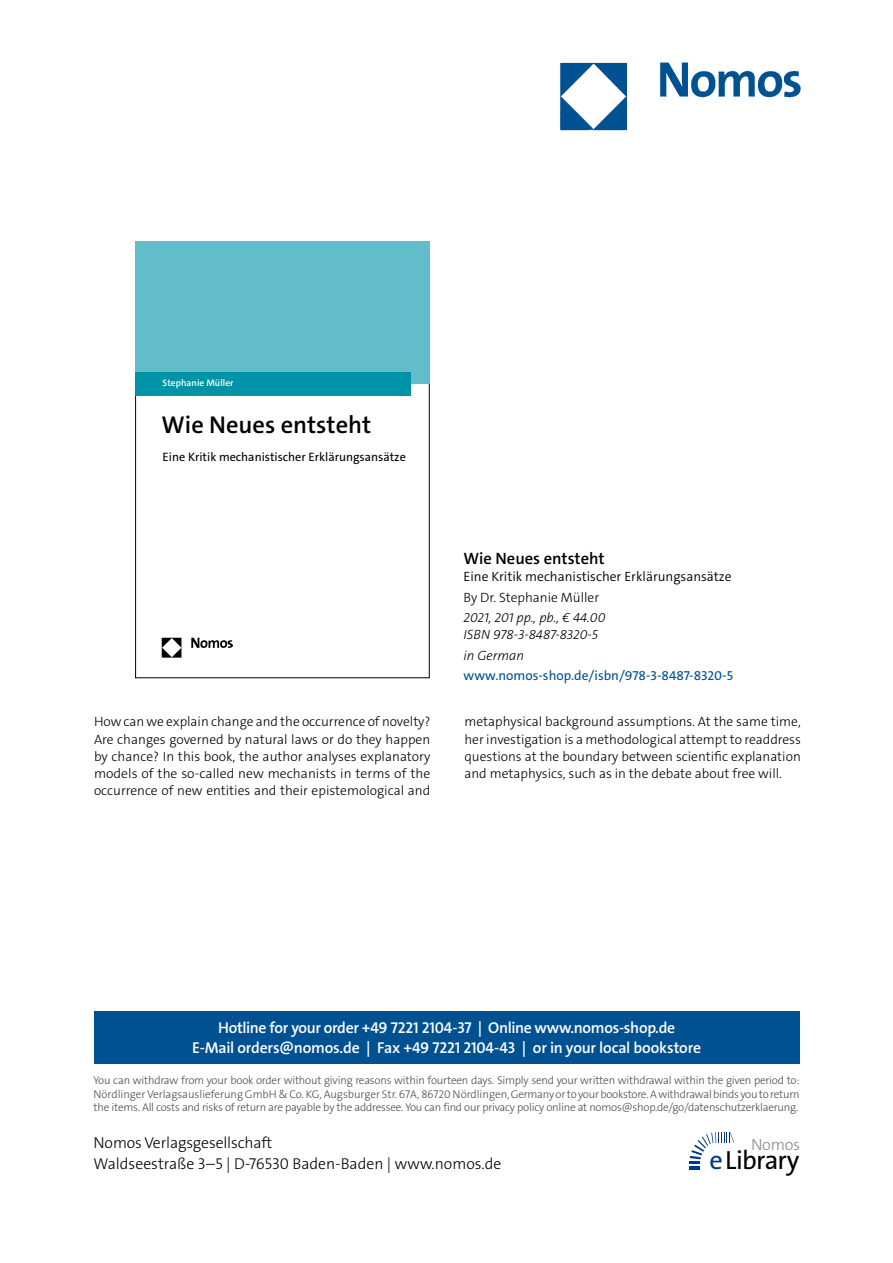
<style>
.page{position:relative;width:893px;height:1263px;background:#fff}
.page>*{position:absolute;margin:0;border:0;box-sizing:border-box;transform-origin:0 0}
.t1{font:26.4px "The Sans Os F";letter-spacing:-.03em;color:#000}
.t2{font:600 24.45px "The Sans C5";color:#000}
.t3{font:600 16.5px "The Sans C5";color:#000}
.t4{font:300 16.2px "The Sans Os F";letter-spacing:-.02em;color:#87888a}
.t5{font:600 15.75px/21px "The Sans Os F";letter-spacing:-.02em;color:#fff;text-align:center}
.t6{font:300 15.75px/21px "The Sans Os F";color:#000}
.t7{font:300 13.5px/17.2px "The Sans C5";color:#000;text-align:justify}
.t8{font:italic 300 13.5px/16.5px "The Sans C5";color:#000}
.t9{font:300 13.5px "The Sans C5";color:#000}
.t10{font:13.5px "The Sans C5";color:#005192}
.t11{font:12.15px "The Sans C5";color:#000}
.t12{font:300 11.25px/13.5px "The Sans Os F";letter-spacing:-.02em;color:#4b4b4d;text-align:justify}
.t13{font:600 9.45px "The Sans C5";color:#fff}
.s1{color:#003882}
</style>
<div class="page">
<div style="left:94px;top:1011px;width:705px;height:52px;background:#005192"></div>
<hr style="left:689px;top:1166px;width:11px;height:4px;background:#003882">
<svg style="left:689px;top:1132px;width:45px;height:32px"></svg>
<img style="left:559px;top:62px;width:242px;height:69px">
<div style="left:135px;top:242px;width:295px;height:142px;background:#62bcc9"></div>
<div style="left:135px;top:372px;width:275px;height:24px;background:#0092a7"></div>
<img style="left:162px;top:637px;width:70px;height:21px">
<p class="t13" style="left:163px;top:377px;width:72px">Stephanie Müller</p>
<h2 class="t2" style="left:162px;top:409px;width:211px">Wie Neues entsteht</h2>
<p class="t11" style="left:163px;top:449px;width:245px">Eine Kritik mechanistischer Erklärungsansätze</p>
<p class="t3" style="left:463px;top:548px;width:143px">Wie Neues entsteht</p>
<p class="t9" style="left:463px;top:568px;width:269px">Eine Kritik mechanistischer Erklärungsansätze</p>
<p class="t7" style="left:463px;top:588px;width:137px">By Dr. Stephanie Müller</p>
<p class="t8" style="left:463px;top:610px;width:144px">2021, 201 pp., pb., € 44.00<br>ISBN 978-3-8487-8320-5</p>
<p class="t8" style="left:463px;top:647px;width:62px">in German</p>
<p class="t10" style="left:463px;top:667px;width:271px">www.nomos-shop.de/isbn/978-3-8487-8320-5</p>
<p class="t7" style="left:94px;top:713px;width:338px">How can we explain change and the occurrence of novelty?<br>Are changes governed by natural laws or do they happen by chance? In this book, the author analyses explanatory models of the so-called new mechanists in terms of the occurrence of new entities and their epistemological and</p>
<p class="t7" style="left:464px;top:713px;width:338px">metaphysical background assumptions. At the same time, her investigation is a methodological attempt to readdress questions at the boundary between scientific explanation and metaphysics, such as in the debate about free will.</p>
<p class="t5" style="left:192px;top:1017px;width:510px">Hotline for your order +49 7221 2104-37 | Online www.nomos-shop.de<br>E-Mail orders@nomos.de | Fax +49 7221 2104-43 | or in your local bookstore</p>
<p class="t12" style="left:94px;top:1074px;width:708px">You can withdraw from your book order without giving reasons within fourteen days. Simply send your written withdrawal within the given period to:<br>Nördlinger Verlagsauslieferung GmbH &amp; Co. KG, Augsburger Str. 67A, 86720 Nördlingen, Germany or to your bookstore. A withdrawal binds you to return the items. All costs and risks of return are payable by the addressee. You can find our privacy policy online at nomos@shop.de/go/datenschutzerklaerung.</p>
<p class="t6" style="left:94px;top:1133px;width:409px">Nomos Verlagsgesellschaft<br>Waldseestraße 3–5 | D-76530 Baden-Baden | www.nomos.de</p>
<p class="t4" style="left:751px;top:1134px;width:51px">Nomos</p>
<h1 class="t1" style="left:709px;top:1150px;width:91px"><span class="s1">e</span>Library</h1>
</div>
